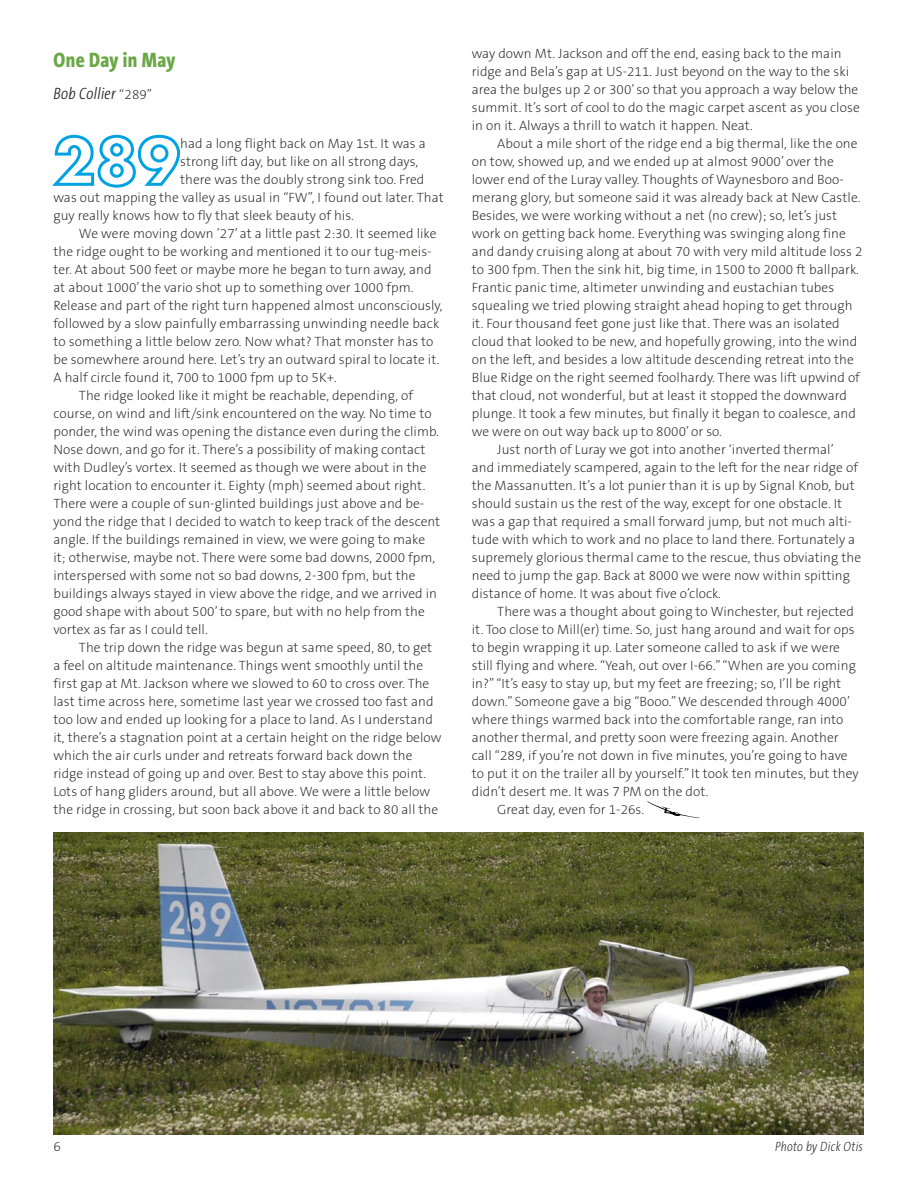
<style>
.page{position:relative;width:918px;height:1188px;background:#fff}
.page>*{position:absolute;margin:0;border:0;box-sizing:border-box;transform-origin:0 0}
.Skylines_Head{font:800 21px "The Sans Cd OF8";letter-spacing:.02em;color:#6aa745}
.Skylines_Author{font:italic 300 16.5px "The Sans Cd LF3 i";letter-spacing:.02em;color:#212120}
.Skyline_text{font:200 13.5px/18px "The Sans CE B2";letter-spacing:.005em;color:#212120}
.Skyline_captions{font:italic 200 13.5px "The Sans Cd LF2 i";letter-spacing:.025em;color:#212120}
.s1{font-family:"The Sans CE B2";font-weight:200;font-style:normal;font-size:13.5px}
</style>
<div class="page">
<svg style="left:52px;top:134px;width:129px;height:54px"></svg>
<svg style="left:647px;top:801px;width:53px;height:17px"></svg>
<img style="left:54px;top:832px;width:809px;height:303px">
<p class="Skylines_Head" style="left:53px;top:49px;width:124px">One Day in May</p>
<p class="Skylines_Author" style="left:53px;top:85px;width:100px">Bob Collier <span class="s1">“289”</span></p>
<p class="Skyline_text" style="left:180px;top:136px;width:247px">had a long flight back on May 1st. It was a</p>
<p class="Skyline_text" style="left:180px;top:154px;width:239px">strong lift day, but like on all strong days,</p>
<p class="Skyline_text" style="left:180px;top:172px;width:246px">there was the doubly strong sink too. Fred</p>
<p class="Skyline_text" style="left:53px;top:190px;width:392px">was out mapping the valley as usual in “FW”, I found out later. That</p>
<p class="Skyline_text" style="left:53px;top:208px;width:302px">guy really knows how to fly that sleek beauty of his.</p>
<p class="Skyline_text" style="left:53px;top:226px;width:391px;text-indent:26px">We were moving down ’27’ at a little past 2:30. It seemed like the ridge ought to be working and mentioned it to our tug-meis&shy;ter. At about 500 feet or maybe more he began to turn away, and at about 1000’ the vario shot up to something over 1000 fpm.<br>Release and part of the right turn happened almost unconsciously, followed by a slow painfully embarrassing unwinding needle back to something a little below zero. Now what? That monster has to be somewhere around here. Let’s try an outward spiral to locate it.<br>A half circle found it, 700 to 1000 fpm up to 5K+.</p>
<p class="Skyline_text" style="left:53px;top:388px;width:388px;text-indent:26px">The ridge looked like it might be reachable, depending, of course, on wind and lift/sink encountered on the way. No time to ponder, the wind was opening the distance even during the climb.<br>Nose down, and go for it. There’s a possibility of making contact with Dudley’s vortex. It seemed as though we were about in the right location to encounter it. Eighty (mph) seemed about right.<br>There were a couple of sun-glinted buildings just above and be&shy;yond the ridge that I decided to watch to keep track of the descent angle. If the buildings remained in view, we were going to make it; otherwise, maybe not. There were some bad downs, 2000 fpm, interspersed with some not so bad downs, 2-300 fpm, but the buildings always stayed in view above the ridge, and we arrived in good shape with about 500’ to spare, but with no help from the vortex as far as I could tell.</p>
<p class="Skyline_text" style="left:53px;top:640px;width:390px;text-indent:26px">The trip down the ridge was begun at same speed, 80, to get a feel on altitude maintenance. Things went smoothly until the first gap at Mt. Jackson where we slowed to 60 to cross over. The last time across here, sometime last year we crossed too fast and too low and ended up looking for a place to land. As I understand it, there’s a stagnation point at a certain height on the ridge below which the air curls under and retreats forward back down the ridge instead of going up and over. Best to stay above this point.<br>Lots of hang gliders around, but all above. We were a little below the ridge in crossing, but soon back above it and back to 80 all the</p>
<p class="Skyline_text" style="left:472px;top:46px;width:389px">way down Mt. Jackson and off the end, easing back to the main ridge and Bela’s gap at US-211. Just beyond on the way to the ski area the bulges up 2 or 300’ so that you approach a way below the summit. It’s sort of cool to do the magic carpet ascent as you close in on it. Always a thrill to watch it happen. Neat.</p>
<p class="Skyline_text" style="left:472px;top:136px;width:392px;text-indent:26px">About a mile short of the ridge end a big thermal, like the one on tow, showed up, and we ended up at almost 9000’ over the lower end of the Luray valley. Thoughts of Waynesboro and Boo&shy;merang glory, but someone said it was already back at New Castle.<br>Besides, we were working without a net (no crew); so, let’s just work on getting back home. Everything was swinging along fine and dandy cruising along at about 70 with very mild altitude loss 2 to 300 fpm. Then the sink hit, big time, in 1500 to 2000 ft ballpark.<br>Frantic panic time, altimeter unwinding and eustachian tubes squealing we tried plowing straight ahead hoping to get through it. Four thousand feet gone just like that. There was an isolated cloud that looked to be new, and hopefully growing, into the wind on the left, and besides a low altitude descending retreat into the Blue Ridge on the right seemed foolhardy. There was lift upwind of that cloud, not wonderful, but at least it stopped the downward plunge. It took a few minutes, but finally it began to coalesce, and we were on out way back up to 8000’ or so.</p>
<p class="Skyline_text" style="left:472px;top:442px;width:391px;text-indent:26px">Just north of Luray we got into another ‘inverted thermal’<br>and immediately scampered, again to the left for the near ridge of the Massanutten. It’s a lot punier than it is up by Signal Knob, but should sustain us the rest of the way, except for one obstacle. It was a gap that required a small forward jump, but not much alti&shy;tude with which to work and no place to land there. Fortunately a supremely glorious thermal came to the rescue, thus obviating the need to jump the gap. Back at 8000 we were now within spitting distance of home. It was about five o’clock.</p>
<p class="Skyline_text" style="left:472px;top:604px;width:388px;text-indent:26px">There was a thought about going to Winchester, but rejected it. Too close to Mill(er) time. So, just hang around and wait for ops to begin wrapping it up. Later someone called to ask if we were still flying and where. “Yeah, out over I-66.” “When are you coming in?” “It’s easy to stay up, but my feet are freezing; so, I’ll be right down.” Someone gave a big “Booo.” We descended through 4000’ where things warmed back into the comfortable range, ran into another thermal, and pretty soon were freezing again. Another call “289, if you’re not down in five minutes, you’re going to have to put it on the trailer all by yourself.” It took ten minutes, but they didn’t desert me. It was 7 PM on the dot.</p>
<p class="Skyline_text" style="left:497px;top:802px;width:148px">Great day, even for 1-26s.</p>
<p class="Skyline_text" style="left:54px;top:1138px;width:9px">6</p>
<p class="Skyline_captions" style="left:775px;top:1141px;width:89px">Photo by Dick Otis</p>
</div>
